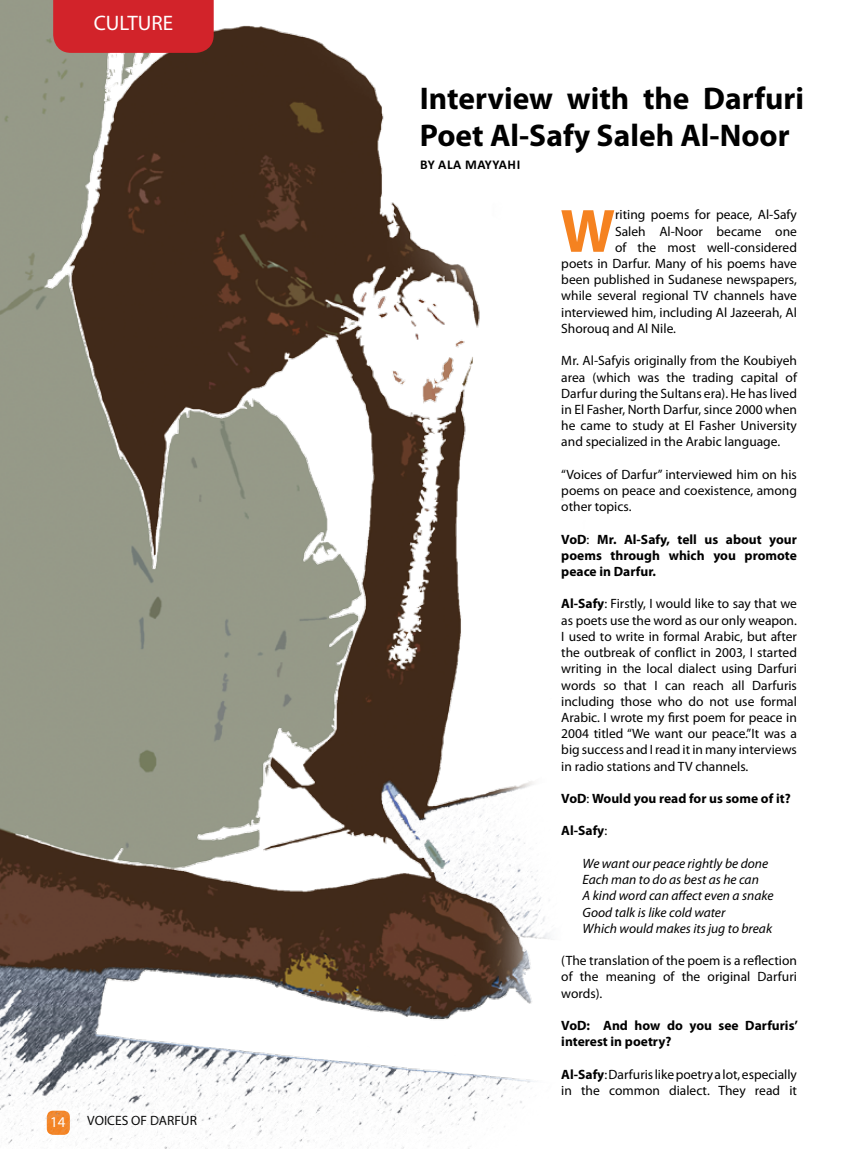
<style>
.page{position:relative;width:851px;height:1149px;background:#fff}
.page>*{position:absolute;margin:0;border:0;box-sizing:border-box;transform-origin:0 0}
.t1{font:700 61.5px "Myriad Pro";color:#f58220}
.t2{font:700 31.5px/37.7px "Myriad Pro";color:#000}
.t3{font:21px "Myriad Pro";color:#fff}
.t4{font:15px "Myriad Pro";color:#fff}
.t5{font:13.5px/16.2px "Myriad Pro";color:#000;text-align:justify}
.t6{font:700 13.5px/16.2px "Myriad Pro";color:#000;text-align:justify}
.t7{font:italic 13.5px/16.2px "Myriad Pro";color:#000}
.t8{font:700 13.5px "Calibri";letter-spacing:.02em;color:#000}
.s1{font-weight:400}
.s2{font-weight:700}
</style>
<div class="page">
<img style="left:0;top:0;width:564px;height:1148px">
<div style="left:53px;top:0;width:161px;height:53px;background:#d2232a"></div>
<h3 class="t3" style="left:94px;top:10px;width:81px">CULTURE</h3>
<p class="t4" style="left:50px;top:1112px;width:17px">14</p>
<p class="t5" style="left:87px;top:1112px;width:111px">VOICES OF DARFUR</p>
<h2 class="t2" style="left:420px;top:78px;width:386px">Interview with the Darfuri<br>Poet Al-Safy Saleh Al-Noor</h2>
<p class="t8" style="left:420px;top:156px;width:102px">BY ALA mAYYAHI</p>
<h1 class="t1" style="left:560px;top:191px;width:56px">W</h1>
<p class="t5" style="left:615px;top:206px;width:183px">riting poems for peace, Al-Safy</p>
<p class="t5" style="left:615px;top:223px;width:183px">Saleh Al-Noor became one</p>
<p class="t5" style="left:615px;top:239px;width:183px">of the most well-considered</p>
<p class="t5" style="left:561px;top:255px;width:237px">poets in Darfur. Many of his poems have</p>
<p class="t5" style="left:561px;top:271px;width:237px">been published in Sudanese newspapers,</p>
<p class="t5" style="left:561px;top:287px;width:237px">while several regional TV channels have</p>
<p class="t5" style="left:561px;top:304px;width:237px">interviewed him, including Al Jazeerah, Al</p>
<p class="t5" style="left:561px;top:320px;width:116px">Shorouq and Al Nile.</p>
<p class="t5" style="left:561px;top:352px;width:237px">Mr. Al-Safyis originally from the Koubiyeh area (which was the trading capital of Darfur during the Sultans era). He has lived in El Fasher, North Darfur, since 2000 when he came to study at El Fasher University and specialized in the Arabic language.</p>
<p class="t5" style="left:561px;top:466px;width:237px">“Voices of Darfur” interviewed him on his poems on peace and coexistence, among other topics.</p>
<p class="t6" style="left:561px;top:530px;width:237px">VoD<span class="s1">:</span> Mr. Al-Safy, tell us about your poems through which you promote peace in Darfur.</p>
<p class="t5" style="left:561px;top:595px;width:237px"><span class="s2">Al-Safy</span>: Firstly, I would like to say that we as poets use the word as our only weapon.<br>I used to write in formal Arabic, but after the outbreak of conflict in 2003, I started writing in the local dialect using Darfuri words so that I can reach all Darfuris including those who do not use formal Arabic. I wrote my first poem for peace in 2004 titled “We want our peace.”It was a big success and I read it in many interviews in radio stations and TV channels.</p>
<p class="t6" style="left:561px;top:789px;width:231px">VoD<span class="s1">:</span> Would you read for us some of it?</p>
<p class="t6" style="left:561px;top:822px;width:47px">Al-Safy<span class="s1">:</span></p>
<p class="t7" style="left:582px;top:854px;width:192px">We want our peace rightly be done<br>Each man to do as best as he can<br>A kind word can affect even a snake<br>Good talk is like cold water<br>Which would makes its jug to break</p>
<p class="t5" style="left:561px;top:952px;width:237px">(The translation of the poem is a reflection of the meaning of the original Darfuri words).</p>
<p class="t6" style="left:561px;top:1016px;width:238px">VoD: And how do you see Darfuris’ interest in poetry?</p>
<p class="t5" style="left:561px;top:1065px;width:237px"><span class="s2">Al-Safy</span>: Darfuris like poetry a lot, especially in the common dialect. They read it</p>
</div>
